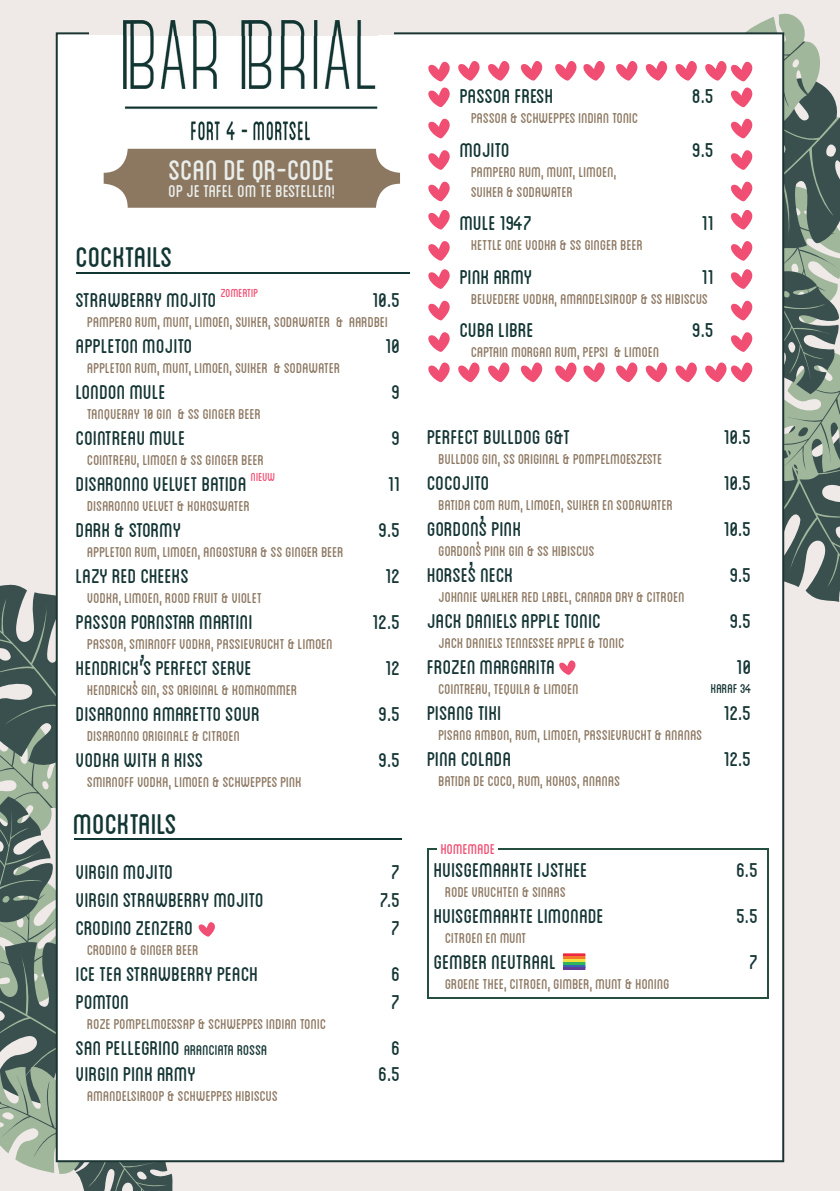
<style>
.page{position:relative;width:840px;height:1191px;background:#fff}
.page>*{position:absolute;margin:0;border:0;box-sizing:border-box;transform-origin:0 0}
.t1{font:40px "Blanch Caps";color:#123633}
.t2{font:40px "Blanch Caps";color:#eaeeeb}
.t3{font:28px "Blanch Caps";color:#153635}
.t4{font:28px "Blanch Caps";color:#123633}
.t5{font:24px "Blanch Caps";color:#eaeeeb}
.t6{font:20px/20px "Blanch Caps";color:#8c7761}
.t7{font:20px "Blanch Caps";color:#f04e73}
.t8{font:18px "Blanch Caps";color:#153635}
.s1{font-size:28px;color:#153635}
.s2{color:#153635}
</style>
<div class="page">
<div style="left:0;top:0;width:838px;height:1191px;background:#efeae7"></div>
<svg style="left:0;top:580px;width:176px;height:611px"></svg>
<div style="left:56px;top:32px;width:727px;height:1130px;background:#fff"></div>
<div style="left:90px;top:15px;width:303px;height:20px;background:#efeae7"></div>
<div style="left:104px;top:149px;width:296px;height:59px;background:#8c7761;border-radius:24px"></div>
<img style="left:123px;top:20px;width:254px;height:124px">
<hr style="left:76px;top:272px;width:333px;height:1px;background:#113734">
<hr style="left:74px;top:838px;width:327px;height:1px;background:#113734">
<svg style="left:427px;top:362px;width:22px;height:21px"></svg>
<svg style="left:457px;top:362px;width:22px;height:21px"></svg>
<svg style="left:457px;top:60px;width:22px;height:21px"></svg>
<svg style="left:487px;top:362px;width:22px;height:21px"></svg>
<svg style="left:487px;top:60px;width:22px;height:21px"></svg>
<svg style="left:520px;top:362px;width:22px;height:21px"></svg>
<svg style="left:520px;top:60px;width:22px;height:21px"></svg>
<svg style="left:554px;top:362px;width:22px;height:21px"></svg>
<svg style="left:554px;top:60px;width:22px;height:21px"></svg>
<svg style="left:582px;top:362px;width:22px;height:21px"></svg>
<svg style="left:582px;top:60px;width:22px;height:21px"></svg>
<svg style="left:615px;top:362px;width:22px;height:21px"></svg>
<svg style="left:615px;top:60px;width:22px;height:21px"></svg>
<svg style="left:644px;top:362px;width:22px;height:21px"></svg>
<svg style="left:644px;top:60px;width:22px;height:21px"></svg>
<svg style="left:427px;top:331px;width:22px;height:21px"></svg>
<svg style="left:427px;top:300px;width:22px;height:21px"></svg>
<svg style="left:427px;top:269px;width:22px;height:20px"></svg>
<svg style="left:427px;top:240px;width:22px;height:21px"></svg>
<svg style="left:427px;top:209px;width:22px;height:21px"></svg>
<svg style="left:427px;top:181px;width:22px;height:21px"></svg>
<svg style="left:427px;top:150px;width:22px;height:20px"></svg>
<svg style="left:427px;top:118px;width:22px;height:21px"></svg>
<svg style="left:674px;top:13px;width:165px;height:598px;background:#cfcecd"></svg>
<svg style="left:427px;top:61px;width:22px;height:47px"></svg>
<hr style="left:562px;top:964px;width:23px;height:3px;background:#3565b0">
<hr style="left:562px;top:961px;width:23px;height:3px;background:#30b45c">
<hr style="left:562px;top:967px;width:23px;height:3px;background:#623d98">
<hr style="left:562px;top:953px;width:23px;height:3px;background:#ed273f">
<hr style="left:562px;top:959px;width:23px;height:2px;background:#f3e03c">
<hr style="left:562px;top:956px;width:23px;height:3px;background:#f3792e">
<svg style="left:198px;top:921px;width:17px;height:16px"></svg>
<svg style="left:558px;top:660px;width:17px;height:15px"></svg>
<hr style="left:498px;top:848px;width:270px;height:1px;background:#244f3e">
<hr style="left:427px;top:997px;width:341px;height:1px;background:#244f3e">
<hr style="left:427px;top:848px;width:1px;height:150px;background:#244f3e">
<hr style="left:767px;top:848px;width:1px;height:150px;background:#244f3e">
<h1 class="t2" style="left:169px;top:152px;width:167px">Scan de qr-code</h1>
<p class="t5" style="left:168px;top:180px;width:168px">op je tafel om te bestellen!</p>
<h1 class="t1" style="left:76px;top:239px;width:98px">cocktails</h1>
<h2 class="t3" style="left:76px;top:287px;width:184px">STRAWBERRY mojito <sup>zomertip</sup></h2>
<h2 class="t3" style="left:372px;top:287px;width:29px">10.5</h2>
<p class="t6" style="left:87px;top:311px;width:302px">pampero rum, munt, limoen, suiker, sodawater &amp; aardbei</p>
<h2 class="t3" style="left:76px;top:333px;width:118px">appleton mojito</h2>
<h2 class="t3" style="left:385px;top:333px;width:16px">10</h2>
<p class="t6" style="left:87px;top:357px;width:254px">appleton rum, munt, limoen, suiker &amp; sodawater</p>
<h2 class="t3" style="left:76px;top:379px;width:91px">london mule</h2>
<h2 class="t3" style="left:391px;top:379px;width:10px">9</h2>
<p class="t6" style="left:87px;top:403px;width:175px">tanqueray 10 gin &amp; SS ginger beer</p>
<h2 class="t3" style="left:76px;top:425px;width:111px">cointreau Mule</h2>
<h2 class="t3" style="left:391px;top:425px;width:10px">9</h2>
<p class="t6" style="left:87px;top:449px;width:178px">cointreau, limoen &amp; SS ginger beer</p>
<h2 class="t3" style="left:76px;top:471px;width:201px">Disaronno Velvet Batida <sup>nieuw</sup></h2>
<h2 class="t3" style="left:388px;top:471px;width:14px">11</h2>
<p class="t6" style="left:87px;top:495px;width:164px">Disaronno Velvet &amp; kokoswater</p>
<h2 class="t3" style="left:76px;top:517px;width:107px">dark &amp; stormy</h2>
<h2 class="t3" style="left:378px;top:517px;width:23px">9.5</h2>
<p class="t6" style="left:87px;top:541px;width:258px">appleton rum, limoen, angostura &amp; SS ginger beer</p>
<h2 class="t3" style="left:76px;top:563px;width:114px">Lazy red cheeks</h2>
<h2 class="t3" style="left:385px;top:563px;width:16px">12</h2>
<p class="t6" style="left:87px;top:587px;width:176px">vodka, limoen, rood fruit &amp; violet</p>
<h2 class="t3" style="left:76px;top:609px;width:178px">passoa pornstar martini</h2>
<h2 class="t3" style="left:372px;top:609px;width:29px">12.5</h2>
<p class="t6" style="left:87px;top:633px;width:247px">passoa, smirnoff vodka, passievrucht &amp; limoen</p>
<h2 class="t3" style="left:76px;top:655px;width:177px">hendrick’'s perfect serve</h2>
<h2 class="t3" style="left:385px;top:655px;width:16px">12</h2>
<p class="t6" style="left:87px;top:679px;width:211px">hendrick’s gin, SS original &amp; komkommer</p>
<h2 class="t3" style="left:76px;top:701px;width:185px">disaronno amaretto sour</h2>
<h2 class="t3" style="left:378px;top:701px;width:23px">9.5</h2>
<p class="t6" style="left:87px;top:725px;width:154px">disaronno originale &amp; citroen</p>
<h2 class="t3" style="left:76px;top:747px;width:129px">vodka with a kiss</h2>
<h2 class="t3" style="left:378px;top:747px;width:23px">9.5</h2>
<p class="t6" style="left:87px;top:771px;width:216px">Smirnoff vodka, limoen &amp; schweppes pink</p>
<h1 class="t1" style="left:73px;top:806px;width:105px">mocktails</h1>
<h2 class="t3" style="left:76px;top:859px;width:99px">virgin mojito</h2>
<h2 class="t3" style="left:391px;top:859px;width:10px">7</h2>
<h2 class="t3" style="left:76px;top:887px;width:189px">virgin strawberry mojito</h2>
<h2 class="t3" style="left:380px;top:887px;width:21px">7.5</h2>
<h2 class="t3" style="left:76px;top:915px;width:119px">crodino zenzero</h2>
<h2 class="t3" style="left:391px;top:915px;width:10px">7</h2>
<p class="t6" style="left:87px;top:938px;width:113px">crodino &amp; ginger beer</p>
<h2 class="t3" style="left:76px;top:961px;width:184px">ice tea strawberry peach</h2>
<h2 class="t3" style="left:391px;top:961px;width:10px">6</h2>
<h2 class="t3" style="left:76px;top:989px;width:55px">Pomton</h2>
<h2 class="t3" style="left:391px;top:989px;width:10px">7</h2>
<p class="t6" style="left:76px;top:1009px;width:251px;line-height:26px;text-indent:11px">roze pompelmoessap &amp; schweppes indian tonic <span class="s1">san pellegrino</span> <span class="s2">aranciata rossa</span></p>
<h2 class="t3" style="left:391px;top:1035px;width:10px">6</h2>
<h2 class="t3" style="left:76px;top:1061px;width:121px">virgin pink army</h2>
<h2 class="t3" style="left:378px;top:1061px;width:23px">6.5</h2>
<p class="t6" style="left:87px;top:1084px;width:192px">amandelsiroop &amp; schweppes hibiscus</p>
<h2 class="t4" style="left:459px;top:83px;width:95px">passoa fresh</h2>
<h2 class="t4" style="left:692px;top:83px;width:23px">8.5</h2>
<p class="t6" style="left:471px;top:107px;width:169px">passoa &amp; schweppes indian tonic</p>
<h2 class="t4" style="left:459px;top:137px;width:52px">mojito</h2>
<h2 class="t4" style="left:692px;top:137px;width:23px">9.5</h2>
<p class="t6" style="left:471px;top:161px;width:147px">pampero rum, munt, limoen, suiker &amp; sodawater</p>
<h2 class="t4" style="left:459px;top:211px;width:74px">mule 1947</h2>
<h2 class="t4" style="left:701px;top:211px;width:14px">11</h2>
<p class="t6" style="left:471px;top:234px;width:173px">kettle one vodka &amp; SS ginger beer</p>
<h2 class="t4" style="left:459px;top:264px;width:74px">pink army</h2>
<h2 class="t4" style="left:701px;top:264px;width:14px">11</h2>
<p class="t6" style="left:471px;top:288px;width:238px">belvedere vodka, amandelsiroop &amp; SS hibiscus</p>
<h2 class="t4" style="left:459px;top:318px;width:76px">cuba libre</h2>
<h2 class="t4" style="left:692px;top:318px;width:23px">9.5</h2>
<p class="t6" style="left:471px;top:342px;width:190px">captain morgan rum, pepsi &amp; limoen</p>
<h2 class="t3" style="left:427px;top:424px;width:145px">perfect bulldog g&amp;t</h2>
<h2 class="t3" style="left:723px;top:424px;width:29px">10.5</h2>
<p class="t6" style="left:438px;top:448px;width:225px">bulldog gin, SS original &amp; pompelmoeszeste</p>
<h2 class="t3" style="left:427px;top:470px;width:64px">cocojito</h2>
<h2 class="t3" style="left:723px;top:470px;width:29px">10.5</h2>
<p class="t6" style="left:438px;top:494px;width:236px">Batida com rum, limoen, suiker en sodawater</p>
<h2 class="t3" style="left:427px;top:516px;width:96px">gordon’s pink</h2>
<h2 class="t3" style="left:723px;top:516px;width:29px">10.5</h2>
<p class="t6" style="left:438px;top:540px;width:157px">gordon’s pink gin &amp; SS hibiscus</p>
<h2 class="t3" style="left:427px;top:562px;width:88px">Horse’s neck</h2>
<h2 class="t3" style="left:729px;top:562px;width:23px">9.5</h2>
<p class="t6" style="left:438px;top:586px;width:247px">johnnie walker red label, canada dry &amp; citroen</p>
<h2 class="t3" style="left:427px;top:608px;width:175px">jack daniels apple tonic</h2>
<h2 class="t3" style="left:729px;top:608px;width:23px">9.5</h2>
<p class="t6" style="left:438px;top:632px;width:187px">jack daniels tennessee apple &amp; tonic</p>
<h2 class="t3" style="left:427px;top:654px;width:129px">frozen margarita</h2>
<h2 class="t3" style="left:736px;top:654px;width:16px">10</h2>
<p class="t6" style="left:438px;top:678px;width:142px">cointreau, tequila &amp; limoen</p>
<h2 class="t3" style="left:427px;top:700px;width:76px">Pisang tiki</h2>
<h2 class="t3" style="left:723px;top:700px;width:29px">12.5</h2>
<p class="t6" style="left:438px;top:724px;width:265px">pisang ambon, rum, limoen, passievrucht &amp; ananas</p>
<h2 class="t3" style="left:427px;top:746px;width:86px">Pina Colada</h2>
<h2 class="t3" style="left:723px;top:746px;width:29px">12.5</h2>
<p class="t6" style="left:438px;top:770px;width:183px">batida de coco, rum, kokos, ananas</p>
<p class="t8" style="left:710px;top:680px;width:42px">karaf 34</p>
<p class="t7" style="left:440px;top:839px;width:56px">Homemade</p>
<h2 class="t3" style="left:433px;top:857px;width:155px">huisgemaakte ijsthee</h2>
<h2 class="t3" style="left:736px;top:857px;width:23px">6.5</h2>
<p class="t6" style="left:445px;top:881px;width:122px">rode vruchten &amp; sinaas</p>
<h2 class="t3" style="left:433px;top:903px;width:171px">huisgemaakte limonade</h2>
<h2 class="t3" style="left:736px;top:903px;width:23px">5.5</h2>
<p class="t6" style="left:445px;top:927px;width:83px">citroen en munt</p>
<h2 class="t3" style="left:433px;top:949px;width:124px">Gember neutraal</h2>
<h2 class="t3" style="left:749px;top:949px;width:10px">7</h2>
<p class="t6" style="left:445px;top:973px;width:226px">groene thee, citroen, gimber, munt &amp; honing</p>
</div>
